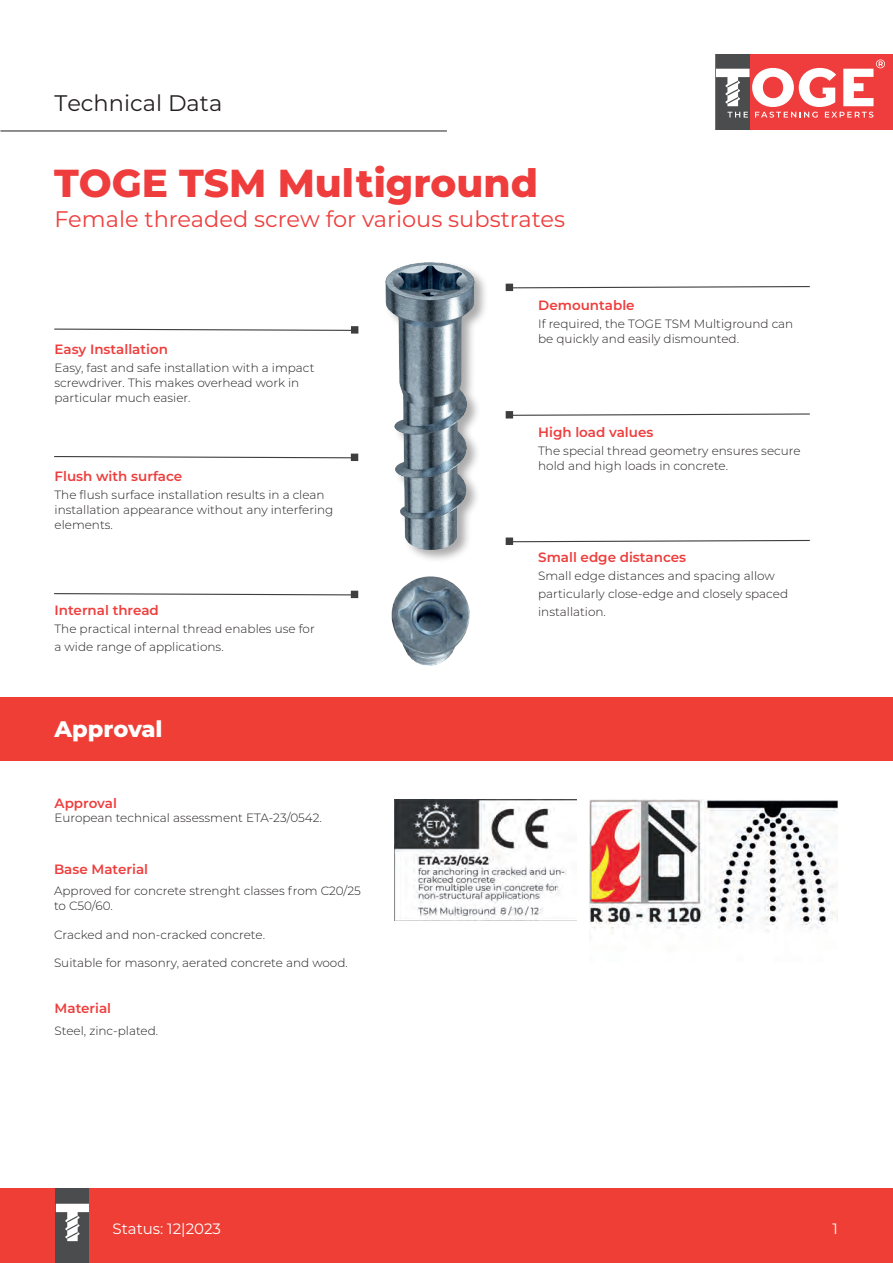
<style>
.page{position:relative;width:893px;height:1263px;background:#fff}
.page>*{position:absolute;margin:0;border:0;box-sizing:border-box;transform-origin:0 0}
.t1{font:800 39px "Montserrat";color:#ee3d3c}
.t2{font:22.5px "Montserrat";color:#ee3d3c}
.t3{font:22.5px "Montserrat";color:#231f20}
.t4{font:800 22.5px "Montserrat";color:#fff}
.t5{font:15px "Montserrat";color:#fff}
.t6{font:600 13.5px "Montserrat";color:#ee3d3c}
.t7{font:300 12px/15px "Montserrat";color:#231f20}
</style>
<div class="page">
<div style="left:0;top:698px;width:893px;height:63px;background:#ee3e35"></div>
<div style="left:0;top:1189px;width:893px;height:74px;background:#ee3e35"></div>
<div style="left:56px;top:1189px;width:33px;height:74px;background:#4b4c4d"></div>
<svg style="left:56px;top:1204px;width:33px;height:37px"></svg>
<img style="left:589px;top:799px;width:249px;height:133px">
<img style="left:395px;top:799px;width:182px;height:122px">
<hr style="left:0;top:131px;width:447px;height:1px;background:#231f20">
<div style="left:716px;top:54px;width:177px;height:76px;background:#ee3d3c"></div>
<div style="left:716px;top:54px;width:34px;height:76px;background:#4b4c4d"></div>
<svg style="left:716px;top:60px;width:169px;height:58px"></svg>
<img style="left:385px;top:262px;width:97px;height:298px">
<svg style="left:54px;top:328px;width:297px;height:3px"></svg>
<div style="left:351px;top:326px;width:7px;height:8px;background:#3e3e3f"></div>
<svg style="left:54px;top:455px;width:297px;height:4px"></svg>
<div style="left:351px;top:454px;width:7px;height:7px;background:#3e3e3f"></div>
<svg style="left:54px;top:593px;width:282px;height:3px"></svg>
<svg style="left:513px;top:413px;width:297px;height:3px"></svg>
<div style="left:506px;top:411px;width:7px;height:7px;background:#3e3e3f"></div>
<svg style="left:513px;top:285px;width:297px;height:4px"></svg>
<div style="left:506px;top:284px;width:7px;height:7px;background:#3e3e3f"></div>
<svg style="left:513px;top:539px;width:297px;height:4px"></svg>
<div style="left:506px;top:537px;width:7px;height:8px;background:#3e3e3f"></div>
<img style="left:336px;top:576px;width:134px;height:90px">
<h2 class="t3" style="left:54px;top:87px;width:169px">Technical Data</h2>
<h1 class="t1" style="left:54px;top:155px;width:485px">TOGE TSM Multiground</h1>
<h2 class="t2" style="left:54px;top:204px;width:512px">Female threaded screw for various substrates</h2>
<p class="t6" style="left:55px;top:340px;width:115px">Easy Installation</p>
<p class="t7" style="left:55px;top:360px;width:261px">Easy, fast and safe installation with a impact screwdriver. This makes overhead work in particular much easier.</p>
<p class="t6" style="left:55px;top:466px;width:129px">Flush with surface</p>
<p class="t7" style="left:55px;top:486px;width:280px">The flush surface installation results in a clean installation appearance without any interfering elements.</p>
<p class="t6" style="left:55px;top:601px;width:106px">Internal thread</p>
<p class="t7" style="left:55px;top:620px;width:262px;line-height:18px">The practical internal thread enables use for a wide range of applications.</p>
<h2 class="t4" style="left:55px;top:712px;width:110px">Approval</h2>
<p class="t6" style="left:55px;top:794px;width:64px">Approval</p>
<p class="t7" style="left:55px;top:810px;width:269px">European technical assessment ETA-23/0542.</p>
<p class="t6" style="left:54px;top:859px;width:96px">Base Material</p>
<p class="t7" style="left:54px;top:883px;width:308px;line-height:14.4px">Approved for concrete strenght classes from C20/25 to C50/60.</p>
<p class="t7" style="left:54px;top:926px;width:213px">Cracked and non-cracked concrete.</p>
<p class="t7" style="left:54px;top:955px;width:295px">Suitable for masonry, aerated concrete and wood.</p>
<p class="t6" style="left:55px;top:999px;width:58px">Material</p>
<p class="t7" style="left:55px;top:1023px;width:105px">Steel, zinc-plated.</p>
<p class="t6" style="left:538px;top:296px;width:98px">Demountable</p>
<p class="t7" style="left:538px;top:316px;width:257px">If required, the TOGE TSM Multiground can be quickly and easily dismounted.</p>
<p class="t6" style="left:538px;top:422px;width:117px">High load values</p>
<p class="t7" style="left:538px;top:442px;width:264px">The special thread geometry ensures secure hold and high loads in concrete.</p>
<p class="t6" style="left:538px;top:548px;width:150px">Small edge distances</p>
<p class="t7" style="left:538px;top:567px;width:251px;line-height:18px">Small edge distances and spacing allow particularly close-edge and closely spaced installation.</p>
<p class="t5" style="left:113px;top:1218px;width:110px">Status: 12|2023</p>
<p class="t5" style="left:832px;top:1218px;width:7px">1</p>
</div>
